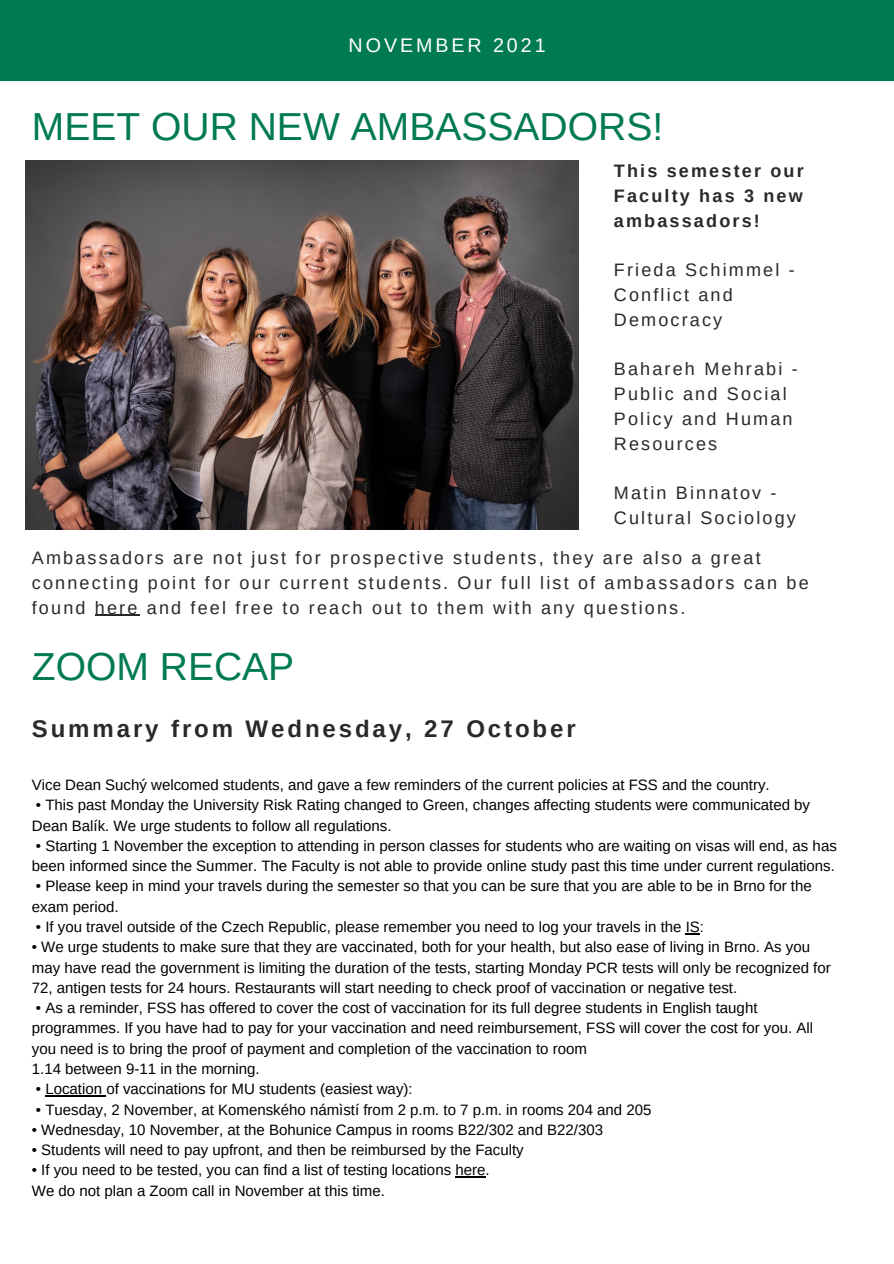
<style>
.page{position:relative;width:894px;height:1264px;background:#fff}
.page>*{position:absolute;margin:0;border:0;box-sizing:border-box;transform-origin:0 0}
.t1{font:39px "Arimo";color:#007a53}
.t2{font:700 24px "Arimo";letter-spacing:.12em;color:#292929}
.t3{font:19.65px "Arimo";letter-spacing:.15em;color:#fff}
.t4{font:18px/24.8px "Arimo";letter-spacing:.12em;color:#292929}
.t5{font:700 18px/24.8px "Arimo";letter-spacing:.12em;color:#292929;text-align:justify}
.t6{font:15px/20.2px "Arimo";color:#000}
</style>
<div class="page">
<div style="left:0;top:0;width:893px;height:81px;background:#007a53"></div>
<img style="left:26px;top:161px;width:553px;height:368px">
<svg style="left:685px;top:933px;width:14px;height:1px"></svg>
<hr style="left:45px;top:1095px;width:61px;height:1px;background:#000">
<hr style="left:455px;top:1176px;width:30px;height:1px;background:#000">
<hr style="left:95px;top:615px;width:45px;height:1px;background:#292929">
<p class="t3" style="left:348px;top:34px;width:198px">NOVEMBER 2021</p>
<p class="t1" style="left:32px;top:104px;width:632px">MEET OUR NEW AMBASSADORS!</p>
<p class="t5" style="left:613px;top:158px;width:191px">This semester our Faculty has 3 new ambassadors!</p>
<p class="t4" style="left:613px;top:258px;width:182px">Frieda Schimmel -<br>Conflict and<br>Democracy</p>
<p class="t4" style="left:613px;top:357px;width:185px">Bahareh Mehrabi -<br>Public and Social<br>Policy and Human<br>Resources</p>
<p class="t4" style="left:613px;top:480px;width:183px">Matin Binnatov -<br>Cultural Sociology</p>
<p class="t4" style="left:32px;top:545px;width:778px">Ambassadors are not just for prospective students, they are also a great connecting point for our current students. Our full list of ambassadors can be found here and feel free to reach out to them with any questions.</p>
<p class="t1" style="left:32px;top:644px;width:264px">ZOOM RECAP</p>
<p class="t2" style="left:32px;top:715px;width:545px">Summary from Wednesday, 27 October</p>
<p class="t6" style="left:32px;top:774px;width:739px">Vice Dean Suchý welcomed students, and gave a few reminders of the current policies at FSS and the country.</p>
<p class="t6" style="left:32px;top:795px;width:779px">• This past Monday the University Risk Rating changed to Green, changes affecting students were communicated by<br>Dean Balík. We urge students to follow all regulations.</p>
<p class="t6" style="left:32px;top:835px;width:806px">• Starting 1 November the exception to attending in person classes for students who are waiting on visas will end, as has been informed since the Summer. The Faculty is not able to provide online study past this time under current regulations.</p>
<p class="t6" style="left:32px;top:876px;width:781px">• Please keep in mind your travels during the semester so that you can be sure that you are able to be in Brno for the exam period.</p>
<p class="t6" style="left:36px;top:916px;width:669px">• If you travel outside of the Czech Republic, please remember you need to log your travels in the IS:</p>
<p class="t6" style="left:32px;top:937px;width:800px">• We urge students to make sure that they are vaccinated, both for your health, but also ease of living in Brno. As you may have read the government is limiting the duration of the tests, starting Monday PCR tests will only be recognized for<br>72, antigen tests for 24 hours. Restaurants will start needing to check proof of vaccination or negative test.</p>
<p class="t6" style="left:32px;top:997px;width:782px">• As a reminder, FSS has offered to cover the cost of vaccination for its full degree students in English taught programmes. If you have had to pay for your vaccination and need reimbursement, FSS will cover the cost for you. All you need is to bring the proof of payment and completion of the vaccination to room</p>
<p class="t6" style="left:32px;top:1058px;width:229px">1.14 between 9-11 in the morning.</p>
<p class="t6" style="left:36px;top:1078px;width:378px">• Location of vaccinations for MU students (easiest way):</p>
<p class="t6" style="left:36px;top:1099px;width:616px">• Tuesday, 2 November, at Komenského námìstí from 2 p.m. to 7 p.m. in rooms 204 and 205</p>
<p class="t6" style="left:32px;top:1119px;width:572px">• Wednesday, 10 November, at the Bohunice Campus in rooms B22/302 and B22/303</p>
<p class="t6" style="left:32px;top:1139px;width:493px">• Students will need to pay upfront, and then be reimbursed by the Faculty</p>
<p class="t6" style="left:32px;top:1159px;width:459px">• If you need to be tested, you can find a list of testing locations here.</p>
<p class="t6" style="left:32px;top:1180px;width:354px">We do not plan a Zoom call in November at this time.</p>
</div>
